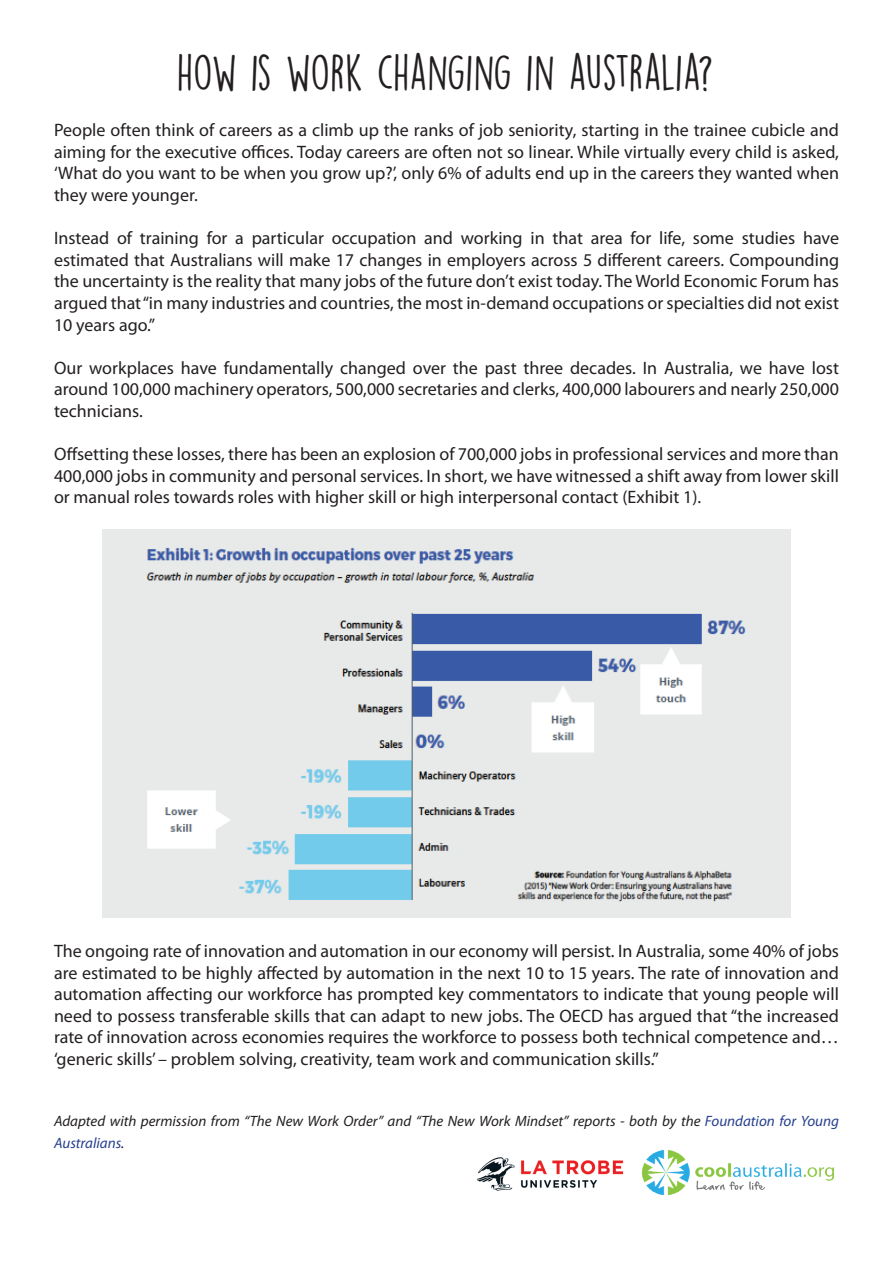
<style>
.page{position:relative;width:893px;height:1263px;background:#fff}
.page>*{position:absolute;margin:0;border:0;box-sizing:border-box;transform-origin:0 0}
.t1{font:45px "DK Lemon Yellow Sun";letter-spacing:-.015em;color:#231f20}
.t2{font:18px/21.6px "Myriad Pro";color:#231f20;text-align:justify}
.t3{font:italic 15px/21.6px "Myriad Pro";color:#231f20}
.s1{color:#253f8e}
</style>
<div class="page">
<img style="left:643px;top:1150px;width:191px;height:45px">
<img style="left:102px;top:530px;width:689px;height:388px">
<img style="left:476px;top:1157px;width:148px;height:34px">
<h1 class="t1" style="left:177px;top:46px;width:538px">HOW IS WORK CHANGING IN AUSTRALIA?</h1>
<p class="t2" style="left:54px;top:119px;width:787px">People often think of careers as a climb up the ranks of job seniority, starting in the trainee cubicle and aiming for the executive offices. Today careers are often not so linear. While virtually every child is asked, ‘What do you want to be when you grow up?’, only 6% of adults end up in the careers they wanted when they were younger.</p>
<p class="t2" style="left:54px;top:227px;width:787px">Instead of training for a particular occupation and working in that area for life, some studies have estimated that Australians will make 17 changes in employers across 5 different careers. Compounding the uncertainty is the reality that many jobs of the future don’t exist today. The World Economic Forum has argued that “in many industries and countries, the most in-demand occupations or specialties did not exist 10 years ago.”</p>
<p class="t2" style="left:54px;top:357px;width:786px">Our workplaces have fundamentally changed over the past three decades. In Australia, we have lost around 100,000 machinery operators, 500,000 secretaries and clerks, 400,000 labourers and nearly 250,000 technicians.</p>
<p class="t2" style="left:54px;top:443px;width:786px">Offsetting these losses, there has been an explosion of 700,000 jobs in professional services and more than 400,000 jobs in community and personal services. In short, we have witnessed a shift away from lower skill or manual roles towards roles with higher skill or high interpersonal contact (Exhibit 1).</p>
<p class="t2" style="left:54px;top:940px;width:787px">The ongoing rate of innovation and automation in our economy will persist. In Australia, some 40% of jobs are estimated to be highly affected by automation in the next 10 to 15 years. The rate of innovation and automation affecting our workforce has prompted key commentators to indicate that young people will need to possess transferable skills that can adapt to new jobs. The OECD has argued that “the increased rate of innovation across economies requires the workforce to possess both technical competence and… ‘generic skills’ – problem solving, creativity, team work and communication skills.”</p>
<p class="t3" style="left:54px;top:1110px;width:786px">Adapted with permission from “The New Work Order” and “The New Work Mindset” reports - both by the <span class="s1">Foundation for Young<br>Australians</span>.</p>
</div>
